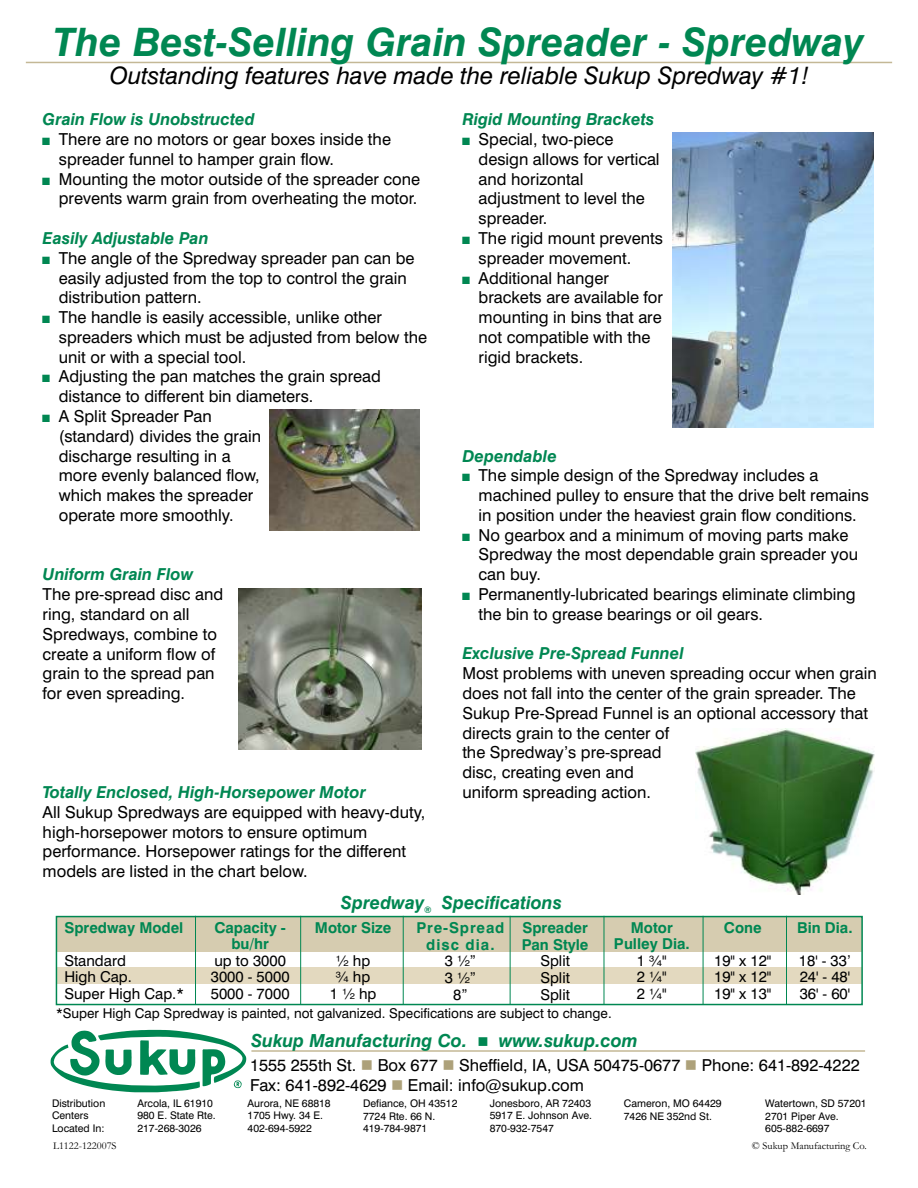
<style>
.page{position:relative;width:918px;height:1188px;background:#fff}
.page>*{position:absolute;margin:0;border:0;box-sizing:border-box;transform-origin:0 0}
.t1{font:italic 700 39.15px "Swiss 721 BT";color:#008752}
.t2{font:italic 24px "Swiss 721 BT";color:#000}
.t3{font:italic 700 18px "Swiss 721 BT";color:#008752}
.t4{font:16.5px/19.8px "Swiss 721 BT";color:#000}
.t5{font:italic 700 16.5px "Swiss 721 BT";color:#008752}
.t6{font:15px/16.5px "Swiss 721 BT";color:#000;text-align:justify}
.t7{font:700 15px/16.5px "Swiss 721 BT";color:#008752;text-align:center}
.t8{font:700 15px/16.8px "Swiss 721 BT";letter-spacing:.055em;color:#008752;text-align:center}
.t9{font:13.5px "Swiss 721 BT";color:#000}
.t10{font:10.5px/12.6px "Swiss 721 BT";color:#000}
.t11{font:10.5px "Garamond";color:#000}
.s1{color:#ada17a}
</style>
<div class="page">
<div style="left:57px;top:967px;width:804px;height:17px;background:#e3d9bf"></div>
<div style="left:56px;top:917px;width:806px;height:35px;background:#d6ccb0"></div>
<hr style="left:26px;top:62px;width:866px;height:1px;background:#c4b896">
<div style="left:56px;top:916px;width:807px;height:89px;border:2px solid #008752"></div>
<hr style="left:195px;top:916px;width:1px;height:89px;background:#008752">
<hr style="left:300px;top:916px;width:1px;height:89px;background:#008752">
<hr style="left:403px;top:916px;width:1px;height:89px;background:#008752">
<hr style="left:510px;top:916px;width:1px;height:89px;background:#008752">
<hr style="left:604px;top:916px;width:1px;height:89px;background:#008752">
<hr style="left:703px;top:916px;width:1px;height:89px;background:#008752">
<hr style="left:786px;top:916px;width:1px;height:89px;background:#008752">
<svg style="left:51px;top:1030px;width:195px;height:62px"></svg>
<hr style="left:251px;top:1050px;width:614px;height:2px;background:#c4b896">
<img style="left:696px;top:728px;width:179px;height:166px">
<img style="left:238px;top:589px;width:183px;height:161px">
<img style="left:269px;top:409px;width:150px;height:122px">
<img style="left:673px;top:132px;width:201px;height:296px">
<h1 class="t1" style="left:53px;top:27px;width:812px">The Best-Selling Grain Spreader - Spredway</h1>
<h2 class="t2" style="left:110px;top:66px;width:701px">Outstanding features have made the reliable Sukup Spredway #1!</h2>
<p class="t5" style="left:43px;top:113px;width:214px">Grain Flow is Unobstructed</p>
<p class="t5" style="left:462px;top:113px;width:194px">Rigid Mounting Brackets</p>
<p class="t4" style="left:59px;top:131px;width:334px">There are no motors or gear boxes inside the</p>
<p class="t4" style="left:479px;top:131px;width:137px">Special, two-piece</p>
<p class="t4" style="left:59px;top:151px;width:277px">spreader funnel to hamper grain flow.</p>
<p class="t4" style="left:479px;top:151px;width:183px">design allows for vertical</p>
<p class="t4" style="left:59px;top:170px;width:363px">Mounting the motor outside of the spreader cone</p>
<p class="t4" style="left:479px;top:170px;width:107px">and horizontal</p>
<p class="t4" style="left:59px;top:190px;width:360px">prevents warm grain from overheating the motor.</p>
<p class="t4" style="left:479px;top:190px;width:186px">adjustment to level the spreader.<br>The rigid mount prevents</p>
<p class="t4" style="left:59px;top:250px;width:357px">The angle of the Spredway spreader pan can be</p>
<p class="t4" style="left:479px;top:250px;width:154px">spreader movement.</p>
<p class="t4" style="left:59px;top:269px;width:349px">easily adjusted from the top to control the grain</p>
<p class="t4" style="left:479px;top:269px;width:132px">Additional hanger</p>
<p class="t4" style="left:59px;top:289px;width:144px">distribution pattern.</p>
<p class="t4" style="left:479px;top:289px;width:186px">brackets are available for</p>
<p class="t4" style="left:59px;top:309px;width:325px">The handle is easily accessible, unlike other</p>
<p class="t4" style="left:479px;top:309px;width:185px">mounting in bins that are</p>
<p class="t4" style="left:59px;top:329px;width:370px">spreaders which must be adjusted from below the</p>
<p class="t4" style="left:479px;top:329px;width:173px">not compatible with the</p>
<p class="t4" style="left:59px;top:349px;width:189px">unit or with a special tool.</p>
<p class="t4" style="left:479px;top:348px;width:106px">rigid brackets.</p>
<p class="t4" style="left:59px;top:368px;width:324px">Adjusting the pan matches the grain spread distance to different bin diameters.<br>A Split Spreader Pan<br>(standard) divides the grain<br>discharge resulting in a<br>more evenly balanced flow,</p>
<p class="t5" style="left:43px;top:231px;width:168px">Easily Adjustable Pan</p>
<p class="t5" style="left:462px;top:449px;width:96px">Dependable</p>
<p class="t4" style="left:479px;top:467px;width:341px">The simple design of the Spredway includes a</p>
<p class="t4" style="left:59px;top:487px;width:196px">which makes the spreader</p>
<p class="t4" style="left:479px;top:487px;width:392px">machined pulley to ensure that the drive belt remains</p>
<p class="t4" style="left:59px;top:507px;width:176px">operate more smoothly.</p>
<p class="t4" style="left:479px;top:507px;width:381px">in position under the heaviest grain flow conditions.<br>No gearbox and a minimum of moving parts make Spredway the most dependable grain spreader you can buy.</p>
<p class="t4" style="left:43px;top:586px;width:182px">The pre-spread disc and</p>
<p class="t4" style="left:479px;top:586px;width:379px">Permanently-lubricated bearings eliminate climbing</p>
<p class="t4" style="left:43px;top:606px;width:149px">ring, standard on all</p>
<p class="t4" style="left:479px;top:606px;width:286px">the bin to grease bearings or oil gears.</p>
<p class="t4" style="left:43px;top:626px;width:176px;text-align:justify">Spredways, combine to create a uniform flow of grain to the spread pan</p>
<p class="t5" style="left:43px;top:568px;width:152px">Uniform Grain Flow</p>
<p class="t5" style="left:462px;top:647px;width:223px">Exclusive Pre-Spread Funnel</p>
<p class="t4" style="left:462px;top:665px;width:416px">Most problems with uneven spreading occur when grain</p>
<p class="t4" style="left:43px;top:685px;width:144px">for even spreading.</p>
<p class="t4" style="left:462px;top:685px;width:407px">does not fall into the center of the grain spreader. The Sukup Pre-Spread Funnel is an optional accessory that directs grain to the center of<br>the Spredway’s pre-spread<br>disc, creating even and<br>uniform spreading action.</p>
<p class="t4" style="left:43px;top:804px;width:384px">All Sukup Spredways are equipped with heavy-duty, high-horsepower motors to ensure optimum performance. Horsepower ratings for the different models are listed in the chart below.</p>
<p class="t5" style="left:43px;top:785px;width:325px">Totally Enclosed, High-Horsepower Motor</p>
<p class="t7" style="left:64px;top:921px;width:121px">Spredway Model</p>
<p class="t6" style="left:64px;top:954px;width:121px;text-align:left">Standard<br>High Cap.<br>Super High Cap.*</p>
<p class="t7" style="left:214px;top:921px;width:73px">Capacity - bu/hr</p>
<p class="t6" style="left:211px;top:954px;width:80px;text-align:left">up to 3000<br>3000 - 5000<br>5000 - 7000</p>
<p class="t3" style="left:341px;top:895px;width:223px">Spredway<sub>®</sub> Specifications</p>
<p class="t7" style="left:315px;top:921px;width:78px">Motor Size</p>
<p class="t6" style="left:330px;top:954px;width:48px;text-align:center">½ hp ¾ hp<br>1 ½ hp</p>
<p class="t8" style="left:416px;top:920px;width:90px">Pre-Spread disc dia.</p>
<p class="t6" style="left:445px;top:954px;width:33px;text-align:center">3 ½”<br>3 ½”<br>8”</p>
<p class="t7" style="left:522px;top:920px;width:68px;text-align:left">Spreader<br>Pan Style</p>
<p class="t6" style="left:540px;top:954px;width:31px">Split Split Split</p>
<p class="t7" style="left:614px;top:921px;width:77px">Motor<br>Pulley Dia.</p>
<p class="t6" style="left:637px;top:954px;width:31px">1 ¾" 2 ¼" 2 ¼"</p>
<p class="t9" style="left:56px;top:1007px;width:557px">*Super High Cap Spredway is painted, not galvanized. Specifications are subject to change.</p>
<p class="t7" style="left:724px;top:921px;width:39px">Cone</p>
<p class="t6" style="left:714px;top:954px;width:59px">19" x 12" 19" x 12" 19" x 13"</p>
<p class="t7" style="left:797px;top:921px;width:57px">Bin Dia.</p>
<p class="t6" style="left:799px;top:954px;width:53px">18' - 33’ 24' - 48' 36' - 60'</p>
<p class="t3" style="left:251px;top:1033px;width:388px">Sukup Manufacturing Co. ■www.sukup.com</p>
<p class="t4" style="left:250px;top:1057px;width:186px">1555 255th St. <span class="s1">■</span></p>
<p class="t4" style="left:378px;top:1057px;width:140px">Box 677 <span class="s1">■</span></p>
<p class="t4" style="left:459px;top:1057px;width:301px">Sheffield, IA, USA 50475-0677 <span class="s1">■</span></p>
<p class="t4" style="left:702px;top:1057px;width:160px">Phone: 641-892-4222</p>
<p class="t10" style="left:52px;top:1098px;width:55px">Distribution</p>
<p class="t10" style="left:52px;top:1110px;width:54px">Centers<br>Located In:</p>
<p class="t4" style="left:250px;top:1077px;width:335px">Fax: 641-892-4629 <span class="s1">■</span>Email: info@sukup.com</p>
<p class="t10" style="left:137px;top:1098px;width:80px">Arcola, IL 61910<br>980 E. State Rte.<br>217-268-3026</p>
<p class="t10" style="left:248px;top:1098px;width:85px">Aurora, NE 68818<br>1705 Hwy. 34 E.<br>402-694-5922</p>
<p class="t10" style="left:363px;top:1098px;width:96px">Defiance, OH 43512<br>7724 Rte. 66 N.<br>419-784-9871</p>
<p class="t10" style="left:490px;top:1098px;width:104px;text-align:justify">Jonesboro, AR 72403<br>5917 E. Johnson Ave.<br>870-932-7547</p>
<p class="t10" style="left:624px;top:1098px;width:99px">Cameron, MO 64429<br>7426 NE 352nd St.</p>
<p class="t10" style="left:765px;top:1098px;width:103px">Watertown, SD 57201<br>2701 Piper Ave.<br>605-882-6697</p>
<p class="t11" style="left:53px;top:1142px;width:65px">L1122-122007S</p>
<p class="t11" style="left:752px;top:1142px;width:116px">© Sukup Manufacturing Co.</p>
</div>
